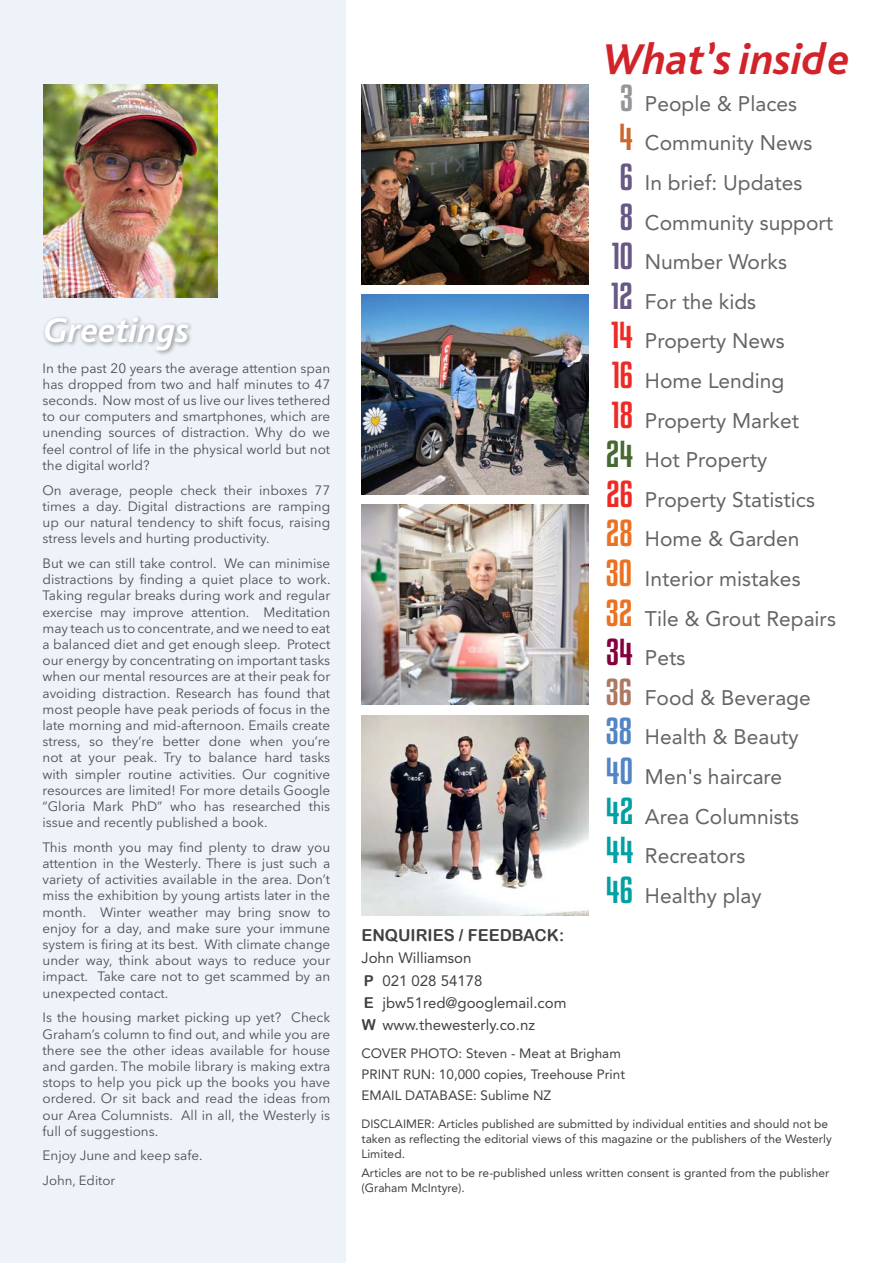
<style>
.page{position:relative;width:893px;height:1263px;background:#fff}
.page>*{position:absolute;margin:0;border:0;box-sizing:border-box;transform-origin:0 0}
.t1{font:italic 700 45px "Bliss Pro";color:#d2232a}
.t2{font:italic 700 36px "Bliss Pro";color:#fff}
.t3{font:21px "Avenir";color:#636466}
.t4{font:16.5px "Arial Rounded MT Bold";color:#000}
.t5{font:15px/22.2px "Avenir";color:#000}
.t6{font:13.5px/16.2px "Avenir Next LT Pro";color:#4d4d4f;text-align:justify}
.t7{font:13.5px/20.7px "Avenir";color:#000}
.t8{font:13.2px "Avenir Next LT Pro";color:#4d4d4f}
.t9{font:12px/15px "Avenir";color:#000}
.s1{font-family:"Kenyan Coffee Rg";font-size:33px;color:#939598}
.s2{font-family:"Kenyan Coffee Rg";font-size:33px;color:#c8682d}
.s3{font-family:"Kenyan Coffee Rg";font-size:33px;color:#675885}
.s4{font-family:"Kenyan Coffee Rg";font-size:33px;color:#ee2a25}
.s5{font-family:"Kenyan Coffee Rg";font-size:33px;color:#466933}
.s6{font-family:"Kenyan Coffee Rg";font-size:33px;color:#ec7223}
.s7{font-family:"Kenyan Coffee Rg";font-size:33px;color:#83003f}
.s8{font-family:"Kenyan Coffee Rg";font-size:33px;color:#ac7a62}
.s9{font-family:"Kenyan Coffee Rg";font-size:33px;color:#5285c4}
.s10{font-family:"Kenyan Coffee Rg";font-size:33px;color:#00a0a3}
.s11{font-family:"Arial Rounded MT Bold"}
</style>
<div class="page">
<div style="left:0;top:0;width:346px;height:1263px;background:#eef3f9"></div>
<div style="left:42px;top:314px;width:152px;height:42px;background:#000;opacity:.4"></div>
<img style="left:43px;top:84px;width:174px;height:213px">
<img style="left:361px;top:84px;width:228px;height:200px">
<img style="left:361px;top:505px;width:228px;height:200px">
<img style="left:361px;top:294px;width:228px;height:200px">
<img style="left:361px;top:715px;width:228px;height:200px">
<p class="t2" style="left:43px;top:307px;width:148px">Greetings</p>
<p class="t6" style="left:43px;top:360px;width:289px">In the past 20 years the average attention span has dropped from two and half minutes to 47 seconds. Now most of us live our lives tethered to our computers and smartphones, which are unending sources of distraction. Why do we feel control of life in the physical world but not the digital world?</p>
<p class="t6" style="left:43px;top:482px;width:289px">On average, people check their inboxes 77 times a day. Digital distractions are ramping up our natural tendency to shift focus, raising stress levels and hurting productivity.</p>
<p class="t6" style="left:43px;top:555px;width:290px">But we can still take control. We can minimise distractions by finding a quiet place to work.<br>Taking regular breaks during work and regular exercise may improve attention. Meditation may teach us to concentrate, and we need to eat a balanced diet and get enough sleep. Protect our energy by concentrating on important tasks when our mental resources are at their peak for avoiding distraction. Research has found that most people have peak periods of focus in the late morning and mid-afternoon. Emails create stress, so they’re better done when you’re not at your peak. Try to balance hard tasks with simpler routine activities. Our cognitive resources are limited! For more details Google “Gloria Mark PhD” who has researched this issue and recently published a book.</p>
<p class="t6" style="left:43px;top:839px;width:289px">This month you may find plenty to draw you attention in the Westerly. There is just such a variety of activities available in the area. Don’t miss the exhibition by young artists later in the month. Winter weather may bring snow to enjoy for a day, and make sure your immune system is firing at its best. With climate change under way, think about ways to reduce your impact. Take care not to get scammed by an unexpected contact.</p>
<p class="t6" style="left:43px;top:1009px;width:289px">Is the housing market picking up yet? Check Graham’s column to find out, and while you are there see the other ideas available for house and garden. The mobile library is making extra stops to help you pick up the books you have ordered. Or sit back and read the ideas from our Area Columnists. All in all, the Westerly is full of suggestions.</p>
<p class="t6" style="left:43px;top:1147px;width:162px">Enjoy June and keep safe.</p>
<p class="t8" style="left:43px;top:1172px;width:74px">John, Editor</p>
<p class="t1" style="left:603px;top:31px;width:248px">What’s inside</p>
<p class="t3" style="left:620px;top:91px;width:179px"><span class="s1">3</span> People &amp; Places</p>
<p class="t3" style="left:619px;top:131px;width:195px"><span class="s2">4</span> Community News</p>
<p class="t3" style="left:620px;top:170px;width:184px"><span class="s3">6</span> In brief: Updates</p>
<p class="t3" style="left:620px;top:210px;width:215px"><span class="s3">8</span> Community support</p>
<p class="t3" style="left:612px;top:250px;width:177px"><span class="s3">10</span> Number Works</p>
<p class="t3" style="left:611px;top:289px;width:146px"><span class="s3">12</span> For the kids</p>
<p class="t3" style="left:611px;top:329px;width:175px"><span class="s4">14</span> Property News</p>
<p class="t3" style="left:612px;top:368px;width:174px"><span class="s4">16</span> Home Lending</p>
<p class="t3" style="left:612px;top:408px;width:189px"><span class="s4">18</span> Property Market</p>
<p class="t3" style="left:606px;top:448px;width:163px"><span class="s5">24</span> Hot Property</p>
<p class="t3" style="left:606px;top:487px;width:210px"><span class="s4">26</span> Property Statistics</p>
<p class="t3" style="left:606px;top:527px;width:195px"><span class="s6">28</span> Home &amp; Garden</p>
<p class="t3" style="left:606px;top:566px;width:196px"><span class="s6">30</span> Interior mistakes</p>
<p class="t3" style="left:606px;top:606px;width:231px"><span class="s6">32</span> Tile &amp; Grout Repairs</p>
<p class="t3" style="left:606px;top:646px;width:81px"><span class="s7">34</span> Pets</p>
<p class="t3" style="left:606px;top:685px;width:206px"><span class="s8">36</span> Food &amp; Beverage</p>
<p class="t3" style="left:606px;top:725px;width:194px"><span class="s9">38</span> Health &amp; Beauty</p>
<p class="t3" style="left:606px;top:764px;width:178px"><span class="s9">40</span> Men's haircare</p>
<p class="t3" style="left:606px;top:804px;width:195px"><span class="s10">42</span> Area Columnists</p>
<p class="t3" style="left:606px;top:844px;width:141px"><span class="s10">44</span> Recreators</p>
<p class="t3" style="left:606px;top:883px;width:157px"><span class="s10">46</span> Healthy play</p>
<p class="t4" style="left:361px;top:925px;width:204px">ENQUIRIES / FEEDBACK:</p>
<p class="t5" style="left:361px;top:947px;width:207px">John Williamson<br><span class="s11">P</span> 021 028 54178<br><span class="s11">E</span> jbw51red@googlemail.com<br><span class="s11">W</span> www.thewesterly.co.nz</p>
<p class="t7" style="left:361px;top:1043px;width:265px">COVER PHOTO: Steven - Meat at Brigham<br>PRINT RUN: 10,000 copies, Treehouse Print<br>EMAIL DATABASE: Sublime NZ</p>
<p class="t9" style="left:361px;top:1116px;width:472px">DISCLAIMER: Articles published are submitted by individual entities and should not be taken as reflecting the editorial views of this magazine or the publishers of the Westerly<br>Limited.</p>
<p class="t9" style="left:361px;top:1165px;width:469px">Articles are not to be re-published unless written consent is granted from the publisher (Graham McIntyre).</p>
</div>
